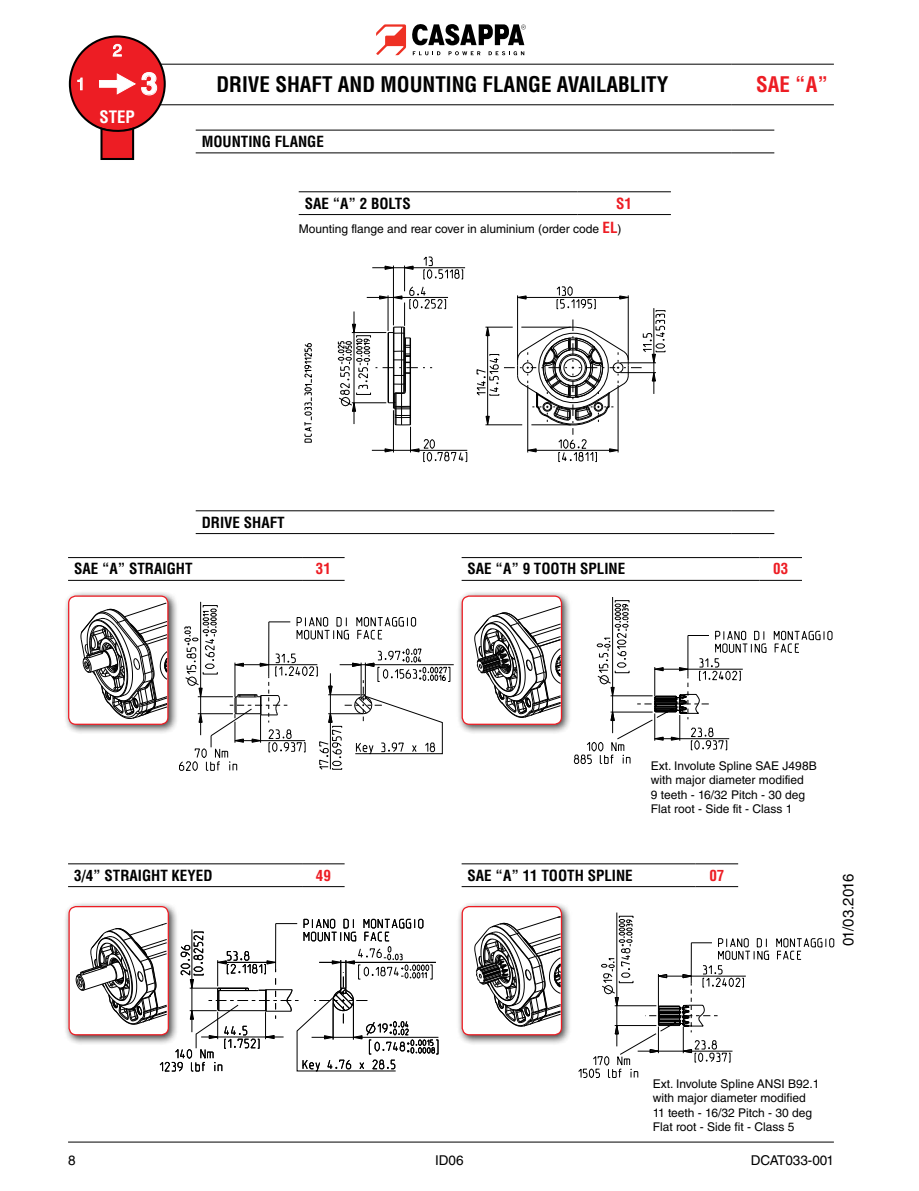
<style>
.page{position:relative;width:919px;height:1191px;background:#fff}
.page>*{position:absolute;margin:0;border:0;box-sizing:border-box;transform-origin:0 0}
.t1{font:700 30.6px "Helvetica LT Std";color:#fff}
.t2{font:700 condensed 21px "Helvetica LT Std";color:#000}
.t3{font:700 condensed 21px "Helvetica LT Std";color:#ed1d24}
.t4{font:700 condensed 16.65px "Helvetica LT Std";color:#fff}
.t5{font:16.65px "Helvetica LT Std";color:#fff}
.t6{font:700 condensed 15px "Helvetica LT Std";color:#000}
.t7{font:700 condensed 15px "Helvetica LT Std";color:#ed1d24}
.t8{font:15px "Helvetica LT Std";letter-spacing:-.04em;color:#000}
.t9{font:13.5px "Helvetica LT Std";color:#000}
.t10{font:12px/14.4px "Helvetica LT Std";color:#000}
.s1{font-weight:700;font-stretch:condensed;font-size:15px;color:#ed1d24}
</style>
<div class="page">
<hr style="left:68px;top:1141px;width:765px;height:1px;background:#000">
<svg style="left:376px;top:24px;width:150px;height:31px"></svg>
<hr style="left:196px;top:510px;width:535px;height:1px;background:#000">
<hr style="left:731px;top:510px;width:43px;height:1px;background:#000">
<hr style="left:196px;top:533px;width:535px;height:1px;background:#000">
<hr style="left:731px;top:533px;width:43px;height:1px;background:#000">
<hr style="left:299px;top:191px;width:278px;height:1px;background:#000">
<hr style="left:577px;top:191px;width:93px;height:1px;background:#000">
<hr style="left:299px;top:214px;width:278px;height:1px;background:#000">
<hr style="left:577px;top:214px;width:93px;height:1px;background:#000">
<hr style="left:153px;top:64px;width:578px;height:1px;background:#000">
<hr style="left:731px;top:64px;width:102px;height:1px;background:#000">
<hr style="left:153px;top:104px;width:578px;height:1px;background:#000">
<hr style="left:731px;top:104px;width:102px;height:1px;background:#000">
<div style="left:70px;top:36px;width:95px;height:95px;background:#ed1d24;border-radius:50%"></div>
<div style="left:69px;top:35px;width:97px;height:97px;border:2px solid #000;border-radius:50%"></div>
<svg style="left:99px;top:126px;width:37px;height:34px"></svg>
<svg style="left:113px;top:44px;width:9px;height:12px"></svg>
<svg style="left:99px;top:72px;width:58px;height:23px"></svg>
<svg style="left:77px;top:78px;width:5px;height:12px"></svg>
<hr style="left:196px;top:130px;width:535px;height:1px;background:#000">
<hr style="left:731px;top:130px;width:43px;height:1px;background:#000">
<hr style="left:196px;top:152px;width:535px;height:1px;background:#000">
<hr style="left:731px;top:152px;width:43px;height:1px;background:#000">
<svg style="left:304px;top:343px;width:8px;height:100px"></svg>
<svg style="left:476px;top:286px;width:189px;height:176px"></svg>
<svg style="left:337px;top:256px;width:130px;height:206px"></svg>
<hr style="left:461px;top:557px;width:298px;height:1px;background:#000">
<hr style="left:759px;top:557px;width:42px;height:1px;background:#000">
<hr style="left:461px;top:580px;width:298px;height:1px;background:#000">
<hr style="left:759px;top:580px;width:42px;height:1px;background:#000">
<div style="left:456px;top:590px;width:116px;height:145px;background:#000;opacity:.75"></div>
<div style="left:462px;top:596px;width:99px;height:128px;background:#fff;border-radius:7px"></div>
<div style="left:461px;top:595px;width:101px;height:130px;border:1px solid #ed1d24;border-radius:7px"></div>
<svg style="left:474px;top:605px;width:87px;height:113px"></svg>
<div style="left:614px;top:600px;width:15px;height:3px;border:1px solid #000"></div>
<hr style="left:612px;top:597px;width:1px;height:136px;background:#000">
<svg style="left:773px;top:630px;width:59px;height:23px"></svg>
<svg style="left:573px;top:603px;width:193px;height:161px"></svg>
<hr style="left:68px;top:557px;width:234px;height:1px;background:#000">
<hr style="left:302px;top:557px;width:42px;height:1px;background:#000">
<hr style="left:68px;top:580px;width:234px;height:1px;background:#000">
<hr style="left:302px;top:580px;width:42px;height:1px;background:#000">
<div style="left:63px;top:590px;width:116px;height:145px;background:#000;opacity:.75"></div>
<div style="left:69px;top:596px;width:99px;height:128px;background:#fff;border-radius:7px"></div>
<div style="left:68px;top:595px;width:100px;height:130px;border:1px solid #ed1d24;border-radius:7px"></div>
<svg style="left:80px;top:602px;width:93px;height:117px"></svg>
<hr style="left:339px;top:664px;width:114px;height:1px;background:#000">
<div style="left:203px;top:605px;width:15px;height:3px;border:1px solid #000"></div>
<hr style="left:200px;top:602px;width:1px;height:133px;background:#000">
<svg style="left:179px;top:608px;width:268px;height:163px"></svg>
<hr style="left:68px;top:863px;width:234px;height:1px;background:#000">
<hr style="left:302px;top:863px;width:42px;height:1px;background:#000">
<hr style="left:68px;top:886px;width:234px;height:1px;background:#000">
<hr style="left:302px;top:886px;width:42px;height:1px;background:#000">
<div style="left:63px;top:900px;width:116px;height:145px;background:#000;opacity:.75"></div>
<div style="left:69px;top:906px;width:99px;height:128px;background:#fff;border-radius:7px"></div>
<div style="left:68px;top:906px;width:101px;height:129px;border:1px solid #ed1d24;border-radius:7px"></div>
<svg style="left:76px;top:916px;width:362px;height:156px"></svg>
<hr style="left:461px;top:863px;width:234px;height:1px;background:#000">
<hr style="left:695px;top:863px;width:43px;height:1px;background:#000">
<hr style="left:461px;top:886px;width:234px;height:1px;background:#000">
<hr style="left:695px;top:886px;width:43px;height:1px;background:#000">
<div style="left:456px;top:900px;width:116px;height:145px;background:#000;opacity:.75"></div>
<div style="left:462px;top:906px;width:99px;height:128px;background:#fff;border-radius:7px"></div>
<div style="left:461px;top:906px;width:101px;height:129px;border:1px solid #ed1d24;border-radius:7px"></div>
<svg style="left:474px;top:915px;width:87px;height:112px"></svg>
<hr style="left:616px;top:912px;width:1px;height:134px;background:#000">
<svg style="left:776px;top:938px;width:58px;height:22px"></svg>
<svg style="left:578px;top:916px;width:191px;height:162px"></svg>
<h3 class="t5" style="left:113px;top:41px;width:11px">2</h3>
<h3 class="t5" style="left:76px;top:74px;width:11px">1</h3>
<h1 class="t1" style="left:141px;top:65px;width:19px">3</h1>
<h3 class="t4" style="left:99px;top:107px;width:37px">STEP</h3>
<h2 class="t2" style="left:216px;top:71px;width:453px">DRIVE SHAFT AND MOUNTING FLANGE AVAILABLITY</h2>
<h2 class="t3" style="left:756px;top:71px;width:73px">SAE “A”</h2>
<p class="t6" style="left:202px;top:132px;width:124px">MOUNTING FLANGE</p>
<p class="t6" style="left:305px;top:194px;width:108px">SAE “A” 2 BOLTS</p>
<p class="t7" style="left:616px;top:194px;width:17px">S1</p>
<p class="t10" style="left:299px;top:221px;width:324px">Mounting flange and rear cover in aluminium (order code <span class="s1">EL</span>)</p>
<p class="t6" style="left:202px;top:513px;width:84px">DRIVE SHAFT</p>
<p class="t6" style="left:74px;top:559px;width:120px">SAE “A” STRAIGHT</p>
<p class="t7" style="left:316px;top:559px;width:16px">31</p>
<p class="t6" style="left:467px;top:559px;width:159px">SAE “A” 9 TOOTH SPLINE</p>
<p class="t7" style="left:773px;top:559px;width:16px">03</p>
<p class="t10" style="left:651px;top:758px;width:167px">Ext. Involute Spline SAE J498B with major diameter modified<br>9 teeth - 16/32 Pitch - 30 deg<br>Flat root - Side fit - Class 1</p>
<p class="t6" style="left:74px;top:865px;width:140px">3/4” STRAIGHT KEYED</p>
<p class="t7" style="left:316px;top:865px;width:16px">49</p>
<p class="t6" style="left:467px;top:865px;width:167px">SAE “A” 11 TOOTH SPLINE</p>
<p class="t7" style="left:709px;top:865px;width:16px">07</p>
<p class="t8" style="left:839px;top:946px;width:74px;rotate:-90deg">01/03.2016</p>
<p class="t10" style="left:652px;top:1076px;width:168px">Ext. Involute Spline ANSI B92.1 with major diameter modified<br>11 teeth - 16/32 Pitch - 30 deg<br>Flat root - Side fit - Class 5</p>
<p class="t9" style="left:68px;top:1152px;width:9px">8</p>
<p class="t9" style="left:435px;top:1152px;width:30px">ID06</p>
<p class="t9" style="left:750px;top:1152px;width:85px">DCAT033-001</p>
</div>
